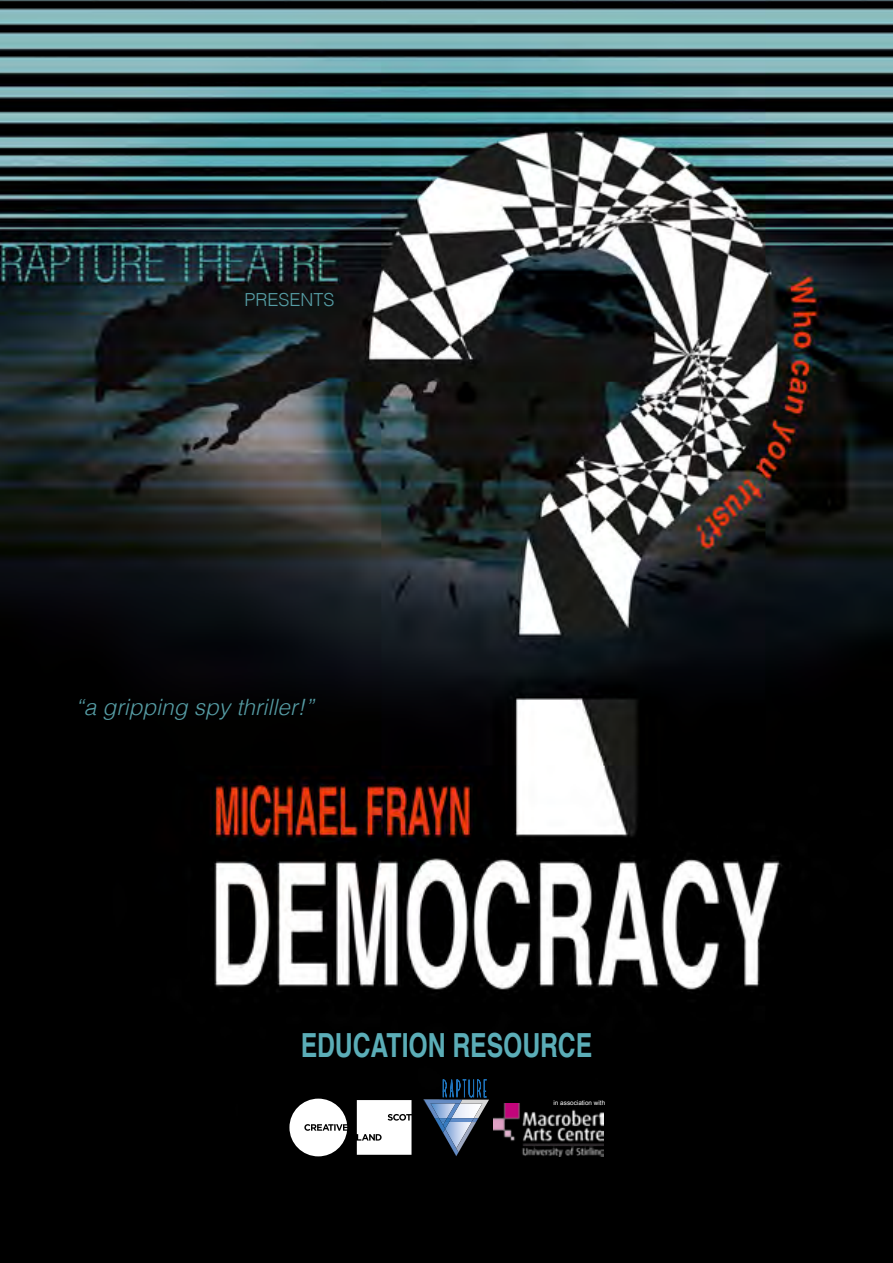
<style>
.page{position:relative;width:893px;height:1263px;background:#fff}
.page>*{position:absolute;margin:0;border:0;box-sizing:border-box;transform-origin:0 0}
.t1{font:700 33.15px "Helvetica";color:#5badb7;scale:.74 1}
.t2{font:italic 300 22.5px "Helvetica";color:#569da5}
.t3{font:300 18px "Helvetica";color:#569da5}
.t4{font:6.3px "Arial";color:#fff}
</style>
<div class="page">
<img style="left:0;top:0;width:893px;height:1263px">
<svg style="left:289px;top:1098px;width:122px;height:58px"></svg>
<svg style="left:424px;top:1076px;width:65px;height:80px;background:#394657"></svg>
<img style="left:494px;top:1104px;width:109px;height:52px">
<p class="t3" style="left:244px;top:285px;width:91px">PRESENTS</p>
<p class="t2" style="left:75px;top:688px;width:240px">“a gripping spy thriller!”</p>
<h1 class="t1" style="left:301px;top:1018px;width:395px">EDUCATION RESOURCE</h1>
<p class="t4" style="left:554px;top:1098px;width:53px">in association with</p>
</div>
